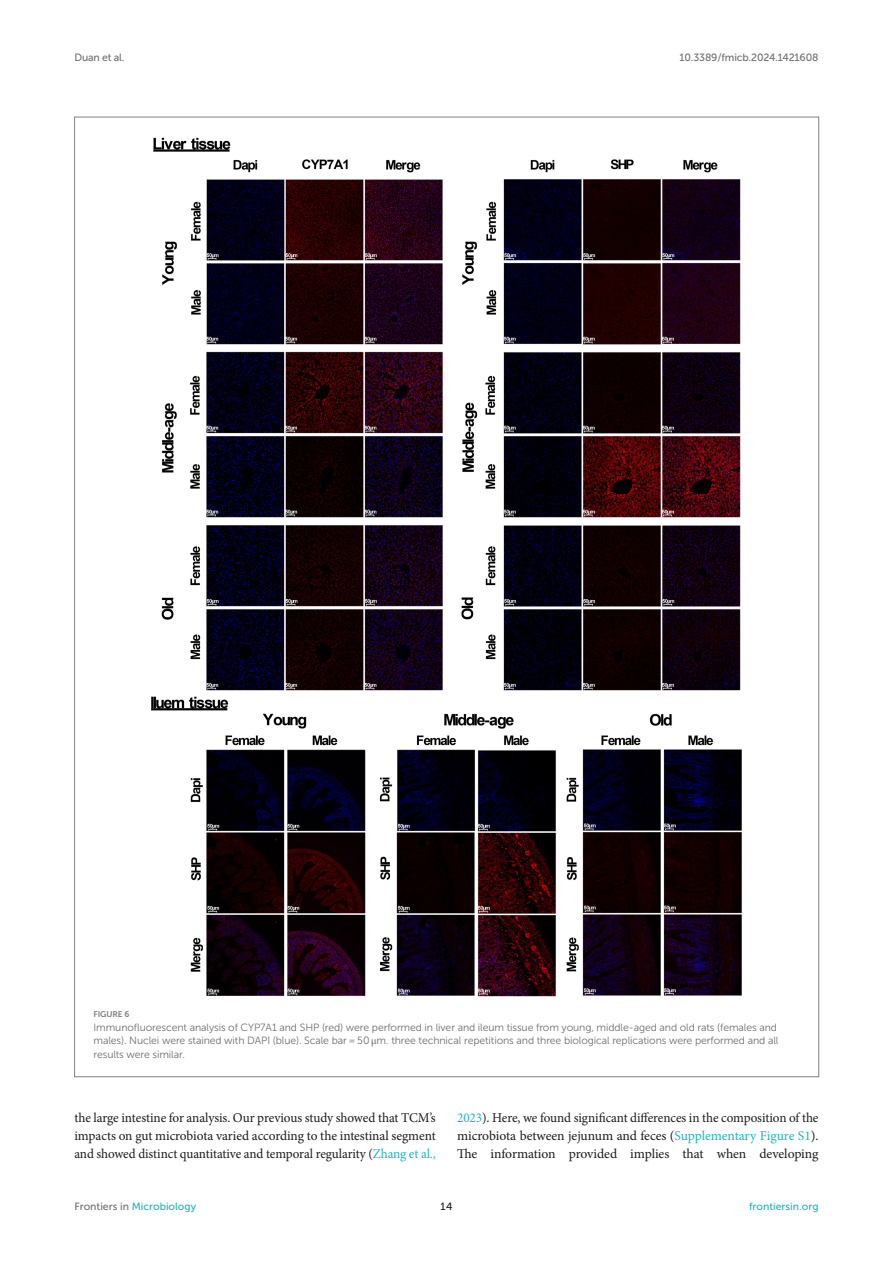
<style>
.page{position:relative;width:893px;height:1263px;background:#fff}
.page>*{position:absolute;margin:0;border:0;box-sizing:border-box;transform-origin:0 0}
.TEXT{font:13.5px/18px "Minion Pro";letter-spacing:-.005em;color:#1b1c1b;text-align:justify}
.FIG_LEG{font:10.5px/13.5px "Museo Sans 300";letter-spacing:-.01em;color:#706f70}
.t1{font:10.5px "Museo Sans 500";color:#1db5c3}
.t2{font:10.5px "Museo Sans 500";letter-spacing:-.015em;color:#706f70}
.t3{font:10.5px "Museo Sans 500";color:#1b1c1b}
.FIG_HD{font:8.25px "Museo Sans 700";letter-spacing:-.01em;color:#7e7f7f}
.s1{font-family:"STIX General"}
.s2{color:#1db5c3}
.s3{color:#706f70}
</style>
<div class="page">
<img style="left:151px;top:137px;width:591px;height:860px">
<p class="t2" style="left:74px;top:51px;width:51px">Duan et al.</p>
<p class="t2" style="left:680px;top:51px;width:140px">10.3389/fmicb.2024.1421608</p>
<p class="FIG_HD" style="left:94px;top:1010px;width:37px">FIGURE 6</p>
<p class="FIG_LEG" style="left:94px;top:1020px;width:686px">Immunofluorescent analysis of CYP7A1 and SHP (red) were performed in liver and ileum tissue from young, middle-aged and old rats (females and males). Nuclei were stained with DAPI (blue). Scale bar = 50 <span class="s1">μ</span>m. three technical repetitions and three biological replications were performed and all results were similar.</p>
<p class="TEXT" style="left:74px;top:1109px;width:363px">the large intestine for analysis. Our previous study showed that TCM’s impacts on gut microbiota varied according to the intestinal segment and showed distinct quantitative and temporal regularity (<span class="s2">Zhang et al.,</span></p>
<p class="TEXT" style="left:457px;top:1109px;width:363px"><span class="s2">2023</span>). Here, we found significant differences in the composition of the microbiota between jejunum and feces (<span class="s2">Supplementary Figure S1</span>).<br>The information provided implies that when developing</p>
<p class="t1" style="left:74px;top:1200px;width:123px"><span class="s3">Frontiers in</span> Microbiology</p>
<p class="t3" style="left:441px;top:1200px;width:13px">14</p>
<p class="t1" style="left:749px;top:1200px;width:71px">frontiersin.org</p>
</div>
